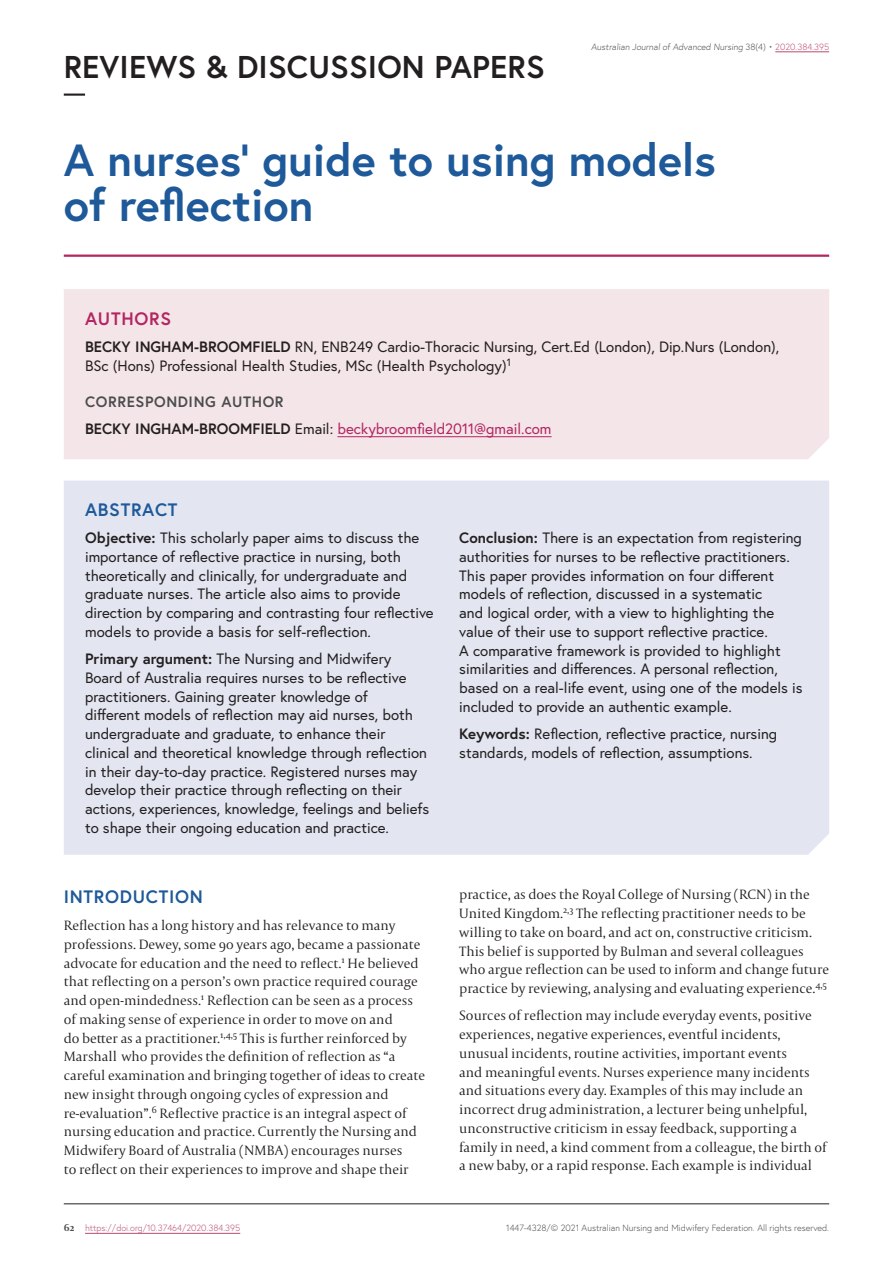
<style>
.page{position:relative;width:893px;height:1263px;background:#fff}
.page>*{position:absolute;margin:0;border:0;box-sizing:border-box;transform-origin:0 0}
.t1{font:700 45px/45px "Europa";color:#1e599a}
.t2{font:700 31.5px "Europa";letter-spacing:.005em;color:#231f20}
.t3{font:700 18px "Europa";letter-spacing:.04em;color:#1e599a}
.t4{font:700 18px "Europa";letter-spacing:.04em;color:#b32662}
.t5{font:15px/18.8px "Europa";color:#231f20}
.t6{font:15px/27.3px "Europa";color:#b32662}
.t7{font:300 14.25px/18.8px "Capitolium 2";color:#231f20}
.t8{font:700 10.5px "Capitolium 2";color:#4b4c4d}
.t9{font:300 9px "Europa";color:#4b4c4d}
.t10{font:300 9px "Europa";color:#bb4c72}
.s1{color:#bb4c72}
.s2{font-weight:700}
.s3{font-weight:700;color:#4b4c4d}
.s4{font-weight:700;color:#231f20}
.s5{color:#231f20}
</style>
<div class="page">
<hr style="left:64px;top:1203px;width:765px;height:1px;background:#231f20">
<hr style="left:775px;top:52px;width:54px;height:1px;background:#bb4c72">
<hr style="left:85px;top:1233px;width:155px;height:1px;background:#bb4c72">
<div style="left:64px;top:480px;width:765px;height:375px;background:#e3e6f1"></div>
<div style="left:64px;top:289px;width:765px;height:170px;background:#f4e5e8"></div>
<hr style="left:337px;top:436px;width:215px;height:1px;background:#b32662">
<hr style="left:64px;top:94px;width:21px;height:2px;background:#231f20">
<hr style="left:64px;top:255px;width:765px;height:2px;background:#b32662">
<h2 class="t2" style="left:64px;top:45px;width:482px">REVIEWS &amp; DISCUSSION PAPERS</h2>
<p class="t9" style="left:591px;top:41px;width:240px">Australian Journal of Advanced Nursing 38(4) • <span class="s1">2020.384.395</span></p>
<h1 class="t1" style="left:64px;top:136px;width:654px">A nurses’ guide to using models of reflection</h1>
<p class="t4" style="left:85px;top:306px;width:88px">AUTHORS</p>
<p class="t5" style="left:85px;top:337px;width:696px"><span class="s2">BECKY INGHAM-BROOMFIELD</span> RN, ENB249 Cardio-Thoracic Nursing, Cert.Ed (London), Dip.Nurs (London),<br>BSc (Hons) Professional Health Studies, MSc (Health Psychology)<sup>1</sup></p>
<p class="t6" style="left:85px;top:388px;width:468px"><span class="s3">CORRESPONDING AUTHOR<br></span><span class="s4">BECKY INGHAM-BROOMFIELD</span> <span class="s5">Email:</span> beckybroomfield2011@gmail.com</p>
<p class="t3" style="left:85px;top:497px;width:94px">ABSTRACT</p>
<p class="t5" style="left:85px;top:528px;width:350px"><span class="s2">Objective:</span> This scholarly paper aims to discuss the importance of reflective practice in nursing, both theoretically and clinically, for undergraduate and graduate nurses. The article also aims to provide direction by comparing and contrasting four reflective models to provide a basis for self-reflection.</p>
<p class="t5" style="left:85px;top:649px;width:346px"><span class="s2">Primary argument:</span> The Nursing and Midwifery Board of Australia requires nurses to be reflective practitioners. Gaining greater knowledge of<br>different models of reflection may aid nurses, both undergraduate and graduate, to enhance their clinical and theoretical knowledge through reflection in their day-to-day practice. Registered nurses may develop their practice through reflecting on their actions, experiences, knowledge, feelings and beliefs to shape their ongoing education and practice.</p>
<p class="t3" style="left:64px;top:884px;width:141px">INTRODUCTION</p>
<p class="t7" style="left:64px;top:916px;width:363px">Reflection has a long history and has relevance to many professions. Dewey, some 90 years ago, became a passionate advocate for education and the need to reflect.<sup>1</sup> He believed that reflecting on a person’s own practice required courage and open-mindedness.<sup>1</sup> Reflection can be seen as a process of making sense of experience in order to move on and<br>do better as a practitioner.<sup>1,4,5</sup> This is further reinforced by Marshall who provides the definition of reflection as “a careful examination and bringing together of ideas to create new insight through ongoing cycles of expression and re-evaluation”.<sup>6</sup> Reflective practice is an integral aspect of nursing education and practice. Currently the Nursing and Midwifery Board of Australia (NMBA) encourages nurses<br>to reflect on their experiences to improve and shape their</p>
<p class="t5" style="left:459px;top:528px;width:345px"><span class="s2">Conclusion:</span> There is an expectation from registering authorities for nurses to be reflective practitioners.<br>This paper provides information on four different models of reflection, discussed in a systematic<br>and logical order, with a view to highlighting the value of their use to support reflective practice.<br>A comparative framework is provided to highlight similarities and differences. A personal reflection, based on a real-life event, using one of the models is included to provide an authentic example.</p>
<p class="t5" style="left:459px;top:724px;width:319px"><span class="s2">Keywords:</span> Reflection, reflective practice, nursing standards, models of reflection, assumptions.</p>
<p class="t7" style="left:459px;top:885px;width:371px">practice, as does the Royal College of Nursing (RCN) in the United Kingdom.<sup>2,3</sup> The reflecting practitioner needs to be willing to take on board, and act on, constructive criticism.<br>This belief is supported by Bulman and several colleagues who argue reflection can be used to inform and change future practice by reviewing, analysing and evaluating experience.<sup>4,5</sup></p>
<p class="t7" style="left:459px;top:1006px;width:369px">Sources of reflection may include everyday events, positive experiences, negative experiences, eventful incidents, unusual incidents, routine activities, important events<br>and meaningful events. Nurses experience many incidents and situations every day. Examples of this may include an incorrect drug administration, a lecturer being unhelpful, unconstructive criticism in essay feedback, supporting a family in need, a kind comment from a colleague, the birth of a new baby, or a rapid response. Each example is individual</p>
<p class="t8" style="left:64px;top:1220px;width:12px">62</p>
<p class="t9" style="left:506px;top:1222px;width:325px">1447-4328/© 2021 Australian Nursing and Midwifery Federation. All rights reserved.</p>
<p class="t10" style="left:85px;top:1222px;width:157px">https://doi.org/10.37464/2020.384.395</p>
</div>
